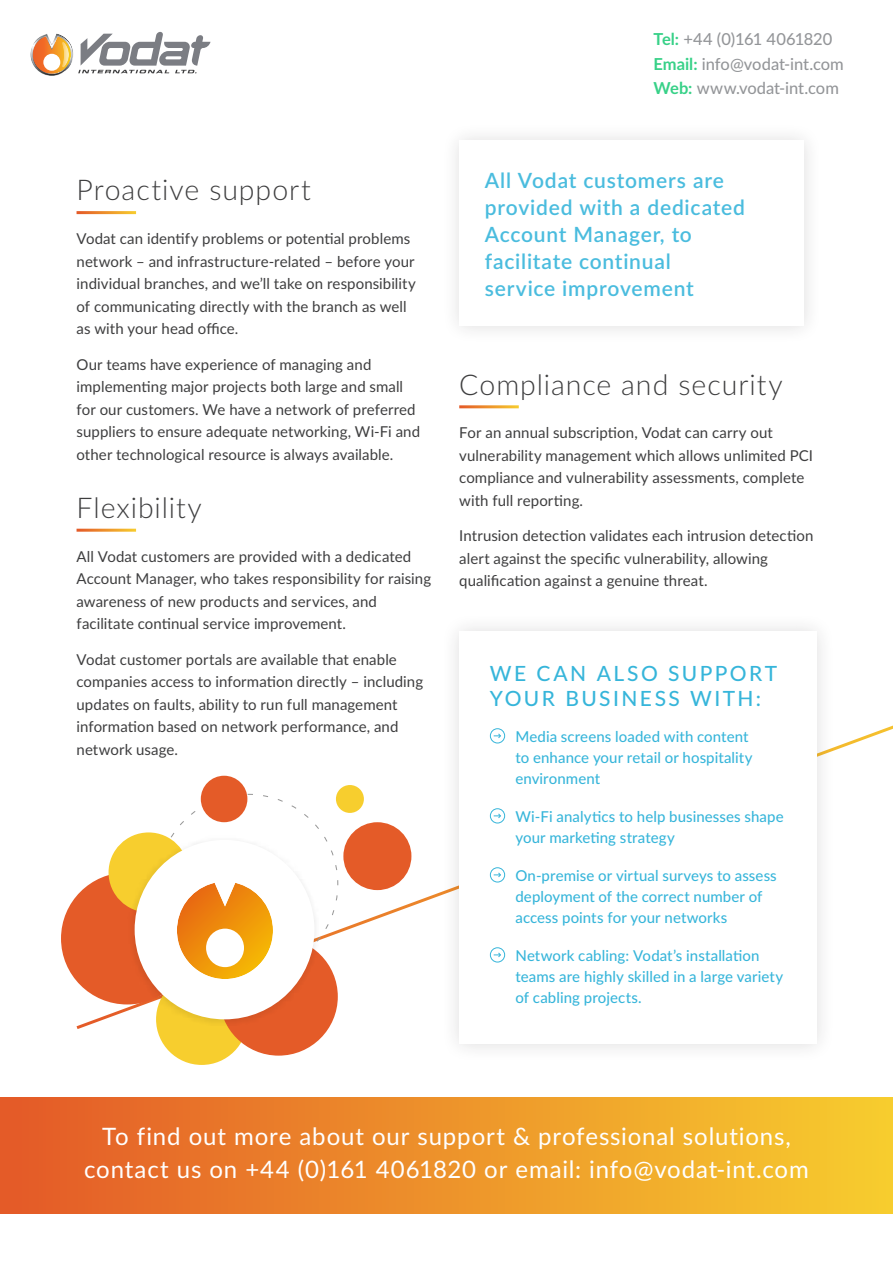
<style>
.page{position:relative;width:893px;height:1263px;background:#fff}
.page>*{position:absolute;margin:0;border:0;box-sizing:border-box;transform-origin:0 0}
.t1{font:300 28.5px "Lato";letter-spacing:.035em;color:#3e3e3f}
.t2{font:24px/33px "Lato";letter-spacing:.035em;color:#fff;text-align:center}
.t3{font:600 21px/27px "Lato";letter-spacing:.035em;color:#4abcde}
.t4{font:500 21px/25.2px "Lato";letter-spacing:.115em;color:#36b5da}
.t5{font:500 16.5px/24.6px "Lato";letter-spacing:-.005em;color:#939598}
.t6{font:15px/22.5px "Lato";letter-spacing:.005em;color:#3e3e3f}
.t7{font:500 15px/21px "Lato";letter-spacing:.005em;color:#36b5da}
.s1{font-weight:700;color:#38d188}
</style>
<div class="page">
<div style="left:0;top:1097px;width:893px;height:116px;background:linear-gradient(to right,#e45928,#f7cd2e)"></div>
<svg style="left:73px;top:725px;width:820px;height:306px"></svg>
<div style="left:441px;top:613px;width:394px;height:450px;background:#fafafa"></div>
<div style="left:459px;top:631px;width:357px;height:413px;background:#fff"></div>
<div style="left:490px;top:728px;width:15px;height:15px;border:1px solid #36b5da;border-radius:50%"></div>
<svg style="left:494px;top:733px;width:7px;height:5px"></svg>
<div style="left:490px;top:808px;width:15px;height:15px;border:1px solid #36b5da;border-radius:50%"></div>
<svg style="left:494px;top:813px;width:7px;height:5px"></svg>
<div style="left:490px;top:867px;width:15px;height:15px;border:1px solid #36b5da;border-radius:50%"></div>
<svg style="left:494px;top:872px;width:7px;height:6px"></svg>
<div style="left:490px;top:947px;width:15px;height:15px;border:1px solid #36b5da;border-radius:50%"></div>
<svg style="left:494px;top:952px;width:7px;height:6px"></svg>
<div style="left:156px;top:974px;width:91px;height:91px;background:#f7ce2e;border-radius:50%"></div>
<div style="left:219px;top:937px;width:119px;height:118px;background:#e45b28;border-radius:50%"></div>
<div style="left:61px;top:872px;width:132px;height:132px;background:#e45b28;border-radius:50%"></div>
<div style="left:109px;top:832px;width:80px;height:80px;background:#f7ce2e;border-radius:50%"></div>
<div style="left:343px;top:822px;width:68px;height:68px;background:#e45b28;border-radius:50%"></div>
<div style="left:336px;top:785px;width:28px;height:28px;background:#f7ce2e;border-radius:50%"></div>
<div style="left:201px;top:776px;width:46px;height:46px;background:#e45b28;border-radius:50%"></div>
<img style="left:123px;top:830px;width:204px;height:203px">
<div style="left:135px;top:840px;width:179px;height:179px;background:#fff;border-radius:50%"></div>
<svg style="left:177px;top:883px;width:96px;height:96px"></svg>
<div style="left:206px;top:929px;width:38px;height:38px;background:#fff;border-radius:50%"></div>
<div style="left:441px;top:122px;width:381px;height:222px;background:#fafafa"></div>
<div style="left:459px;top:140px;width:345px;height:186px;background:#fff"></div>
<svg style="left:30px;top:32px;width:180px;height:44px"></svg>
<div style="left:43px;top:54px;width:17px;height:17px;background:#fff;border-radius:50%"></div>
<p class="t5" style="left:653px;top:28px;width:192px"><span class="s1">Tel:</span> +44 (0)161 4061820<br><span class="s1">Email:</span> info@vodat-int.com<br><span class="s1">Web:</span> www.vodat-int.com</p>
<h1 class="t1" style="left:77px;top:180px;width:236px">Proactive support</h1>
<p class="t6" style="left:77px;top:227px;width:341px">Vodat can identify problems or potential problems network – and infrastructure-related – before your individual branches, and we’ll take on responsibility of communicating directly with the branch as well as with your head office.</p>
<p class="t6" style="left:77px;top:352px;width:345px">Our teams have experience of managing and implementing major projects both large and small for our customers. We have a network of preferred suppliers to ensure adequate networking, Wi-Fi and other technological resource is always available.</p>
<h1 class="t1" style="left:77px;top:497px;width:127px">Flexibility</h1>
<p class="t6" style="left:77px;top:546px;width:356px">All Vodat customers are provided with a dedicated Account Manager, who takes responsibility for raising awareness of new products and services, and facilitate continual service improvement.</p>
<p class="t6" style="left:77px;top:649px;width:348px">Vodat customer portals are available that enable companies access to information directly – including updates on faults, ability to run full management information based on network performance, and network usage.</p>
<h3 class="t3" style="left:485px;top:168px;width:262px">All Vodat customers are provided with a dedicated<br>Account Manager, to facilitate continual service improvement</h3>
<h1 class="t1" style="left:459px;top:374px;width:325px">Compliance and security</h1>
<p class="t6" style="left:459px;top:421px;width:355px">For an annual subscription, Vodat can carry out vulnerability management which allows unlimited PCI compliance and vulnerability assessments, complete with full reporting.</p>
<p class="t6" style="left:459px;top:524px;width:356px">Intrusion detection validates each intrusion detection alert against the specific vulnerability, allowing qualification against a genuine threat.</p>
<h3 class="t4" style="left:490px;top:662px;width:289px">WE CAN ALSO SUPPORT<br>YOUR BUSINESS WITH:</h3>
<p class="t7" style="left:515px;top:727px;width:239px">Media screens loaded with content to enhance your retail or hospitality environment</p>
<p class="t7" style="left:515px;top:805px;width:270px">Wi-Fi analytics to help businesses shape your marketing strategy</p>
<p class="t7" style="left:515px;top:866px;width:263px">On-premise or virtual surveys to assess deployment of the correct number of access points for your networks</p>
<p class="t7" style="left:515px;top:944px;width:269px">Network cabling: Vodat’s installation teams are highly skilled in a large variety of cabling projects.</p>
<h2 class="t2" style="left:84px;top:1122px;width:726px">To find out more about our support &amp; professional solutions, contact us on +44 (0)161 4061820 or email: info@vodat-int.com</h2>
</div>
